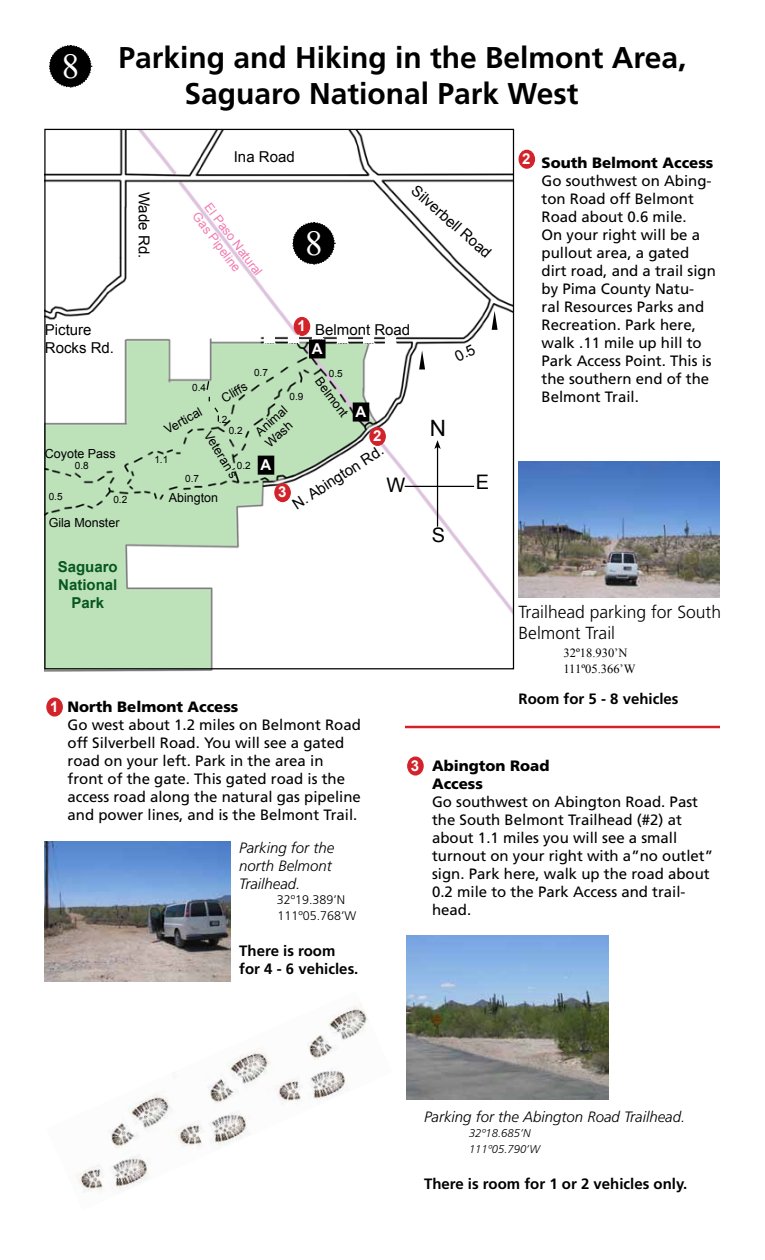
<style>
.page{position:relative;width:765px;height:1260px;background:#fff}
.page>*{position:absolute;margin:0;border:0;box-sizing:border-box;transform-origin:0 0}
.t1{font:35px "Times New Roman";color:#fff}
.t2{font:700 30px/36px "Frutiger LT Std";color:#000}
.t3{font:22.5px "Arial";color:#000}
.t4{font:20px "Arial";color:#000}
.t5{font:300 17.5px/21px "Frutiger LT Std";color:#000}
.t6{font:15px/18px "Frutiger LT Std";color:#000}
.t7{font:700 15px/18px "Frutiger LT Std";color:#000}
.t8{font:italic 300 15px/18px "Frutiger LT Std";color:#000}
.t9{font:15px/18px "Arial";color:#000}
.t10{font:700 15px/18px "Arial";color:#07571e;text-align:center}
.t11{font:900 15px/18px "Frutiger LT Std";color:#000}
.t12{font:700 15px "Arial";color:#fff}
.t13{font:12.5px/15px "Arial";color:#000}
.t14{font:12.5px/15px "Arial";color:#f17db1}
.t15{font:300 12.5px/15.5px "Frutiger LT Std";color:#000}
.t16{font:12.5px/15.5px "Times New Roman";color:#000}
.t17{font:italic 300 11.25px/15.5px "Frutiger LT Std";color:#000}
.t18{font:10px "Arial";color:#000}
.s1{font-weight:900}
.s2{font-family:"Arial";font-weight:700;color:#fff}
</style>
<div class="page">
<img style="left:45px;top:131px;width:468px;height:541px">
<div style="left:294px;top:317px;width:16px;height:18px;background:#d2232a;border-radius:50%"></div>
<div style="left:294px;top:317px;width:16px;height:19px;border:1px solid #d2232a;border-radius:50%"></div>
<div style="left:370px;top:427px;width:15px;height:18px;background:#d2232a;border-radius:50%"></div>
<div style="left:369px;top:427px;width:17px;height:19px;border:1px solid #d2232a;border-radius:50%"></div>
<div style="left:275px;top:484px;width:15px;height:18px;background:#d2232a;border-radius:50%"></div>
<div style="left:274px;top:483px;width:17px;height:19px;border:1px solid #d2232a;border-radius:50%"></div>
<div style="left:310px;top:340px;width:15px;height:18px;background:#000"></div>
<div style="left:309px;top:339px;width:17px;height:19px;border:1px solid #000"></div>
<div style="left:353px;top:403px;width:16px;height:18px;background:#000"></div>
<div style="left:353px;top:402px;width:16px;height:20px;border:1px solid #000"></div>
<div style="left:258px;top:456px;width:16px;height:18px;background:#000"></div>
<div style="left:258px;top:456px;width:16px;height:19px;border:1px solid #000"></div>
<svg style="left:206px;top:380px;width:4px;height:11px"></svg>
<svg style="left:209px;top:397px;width:10px;height:25px"></svg>
<div style="left:47px;top:698px;width:15px;height:18px;background:#d2232a;border-radius:50%"></div>
<div style="left:46px;top:697px;width:17px;height:20px;border:1px solid #d2232a;border-radius:50%"></div>
<img style="left:44px;top:842px;width:186px;height:139px">
<div style="left:519px;top:150px;width:15px;height:18px;background:#d2232a;border-radius:50%"></div>
<div style="left:519px;top:150px;width:16px;height:19px;border:1px solid #d2232a;border-radius:50%"></div>
<img style="left:519px;top:461px;width:201px;height:137px">
<div style="left:408px;top:757px;width:15px;height:18px;background:#d2232a;border-radius:50%"></div>
<div style="left:407px;top:756px;width:17px;height:20px;border:1px solid #d2232a;border-radius:50%"></div>
<svg style="left:292px;top:221px;width:44px;height:44px"></svg>
<img style="left:407px;top:936px;width:201px;height:163px">
<hr style="left:437px;top:447px;width:1px;height:80px;background:#000">
<svg style="left:434px;top:440px;width:7px;height:9px"></svg>
<hr style="left:405px;top:486px;width:69px;height:1px;background:#000">
<svg style="left:49px;top:45px;width:43px;height:43px"></svg>
<svg style="left:492px;top:311px;width:6px;height:19px"></svg>
<svg style="left:419px;top:350px;width:6px;height:19px"></svg>
<svg style="left:312px;top:336px;width:12px;height:3px"></svg>
<svg style="left:287px;top:335px;width:12px;height:9px"></svg>
<svg style="left:336px;top:335px;width:12px;height:9px"></svg>
<svg style="left:363px;top:335px;width:12px;height:9px"></svg>
<svg style="left:385px;top:336px;width:12px;height:8px"></svg>
<hr style="left:405px;top:726px;width:315px;height:2px;background:#d2232a">
<svg style="left:263px;top:335px;width:12px;height:9px"></svg>
<img style="left:76px;top:1004px;width:293px;height:189px">
<svg style="left:454px;top:343px;width:22px;height:19px"></svg>
<h1 class="t1" style="left:62px;top:43px;width:19px">8</h1>
<h2 class="t2" style="left:185px;top:39px;width:503px;text-indent:-66px">Parking and Hiking in the Belmont Area,<br>Saguaro National Park West</h2>
<p class="t9" style="left:153px;top:192px;width:68px;rotate:90deg">Wade Rd.</p>
<p class="t9" style="left:45px;top:321px;width:71px">Picture<br>Rocks Rd.</p>
<p class="t9" style="left:234px;top:148px;width:62px">Ina Road</p>
<p class="t14" style="left:213px;top:200px;width:88px;rotate:53deg">El Paso Natural<br>Gas Pipeline</p>
<h1 class="t1" style="left:305px;top:220px;width:19px">8</h1>
<p class="t9" style="left:419px;top:182px;width:102px;rotate:41deg">Silverbell Road</p>
<p class="t12" style="left:297px;top:316px;width:10px">1</p>
<p class="t9" style="left:315px;top:321px;width:97px">Belmont Road</p>
<p class="t12" style="left:312px;top:339px;width:12px">A</p>
<p class="t18" style="left:254px;top:366px;width:15px">0.7</p>
<p class="t18" style="left:329px;top:367px;width:15px">0.5</p>
<p class="t13" style="left:324px;top:374px;width:47px;rotate:53deg">Belmont</p>
<p class="t13" style="left:219px;top:392px;width:29px;rotate:-29deg">Cliffs</p>
<p class="t18" style="left:192px;top:381px;width:15px">0.4</p>
<p class="t18" style="left:290px;top:390px;width:15px">0.9</p>
<p class="t13" style="left:252px;top:428px;width:40px;rotate:-42deg">Animal<br>Wash</p>
<p class="t12" style="left:356px;top:402px;width:12px">A</p>
<p class="t13" style="left:162px;top:424px;width:42px;rotate:-29deg">Vertical</p>
<p class="t18" style="left:219px;top:413px;width:10px">.2</p>
<h3 class="t3" style="left:430px;top:413px;width:18px">N</h3>
<p class="t18" style="left:229px;top:424px;width:15px">0.2</p>
<p class="t13" style="left:214px;top:429px;width:53px;rotate:58deg">Veteran’s</p>
<p class="t12" style="left:373px;top:426px;width:10px">2</p>
<p class="t9" style="left:289px;top:498px;width:107px;rotate:-33deg">N. Abington Rd.</p>
<p class="t13" style="left:45px;top:447px;width:72px">Coyote Pass</p>
<p class="t18" style="left:154px;top:453px;width:15px">1.1</p>
<p class="t12" style="left:261px;top:455px;width:12px">A</p>
<p class="t18" style="left:75px;top:459px;width:15px">0.8</p>
<p class="t18" style="left:237px;top:459px;width:15px">0.2</p>
<p class="t18" style="left:185px;top:472px;width:15px">0.7</p>
<h3 class="t4" style="left:387px;top:472px;width:20px">W</h3>
<h3 class="t4" style="left:476px;top:469px;width:15px">E</h3>
<p class="t12" style="left:278px;top:482px;width:10px">3</p>
<p class="t18" style="left:49px;top:490px;width:15px">0.5</p>
<p class="t18" style="left:113px;top:493px;width:15px">0.2</p>
<p class="t13" style="left:169px;top:490px;width:51px">Abington</p>
<p class="t13" style="left:49px;top:515px;width:72px">Gila Monster</p>
<h3 class="t4" style="left:432px;top:522px;width:15px">S</h3>
<p class="t6" style="left:542px;top:154px;width:176px;text-indent:-19px"><sup>2</sup> <span class="s1">South Belmont Access<br></span>Go southwest on Abing&shy;ton Road off Belmont<br>Road about 0.6 mile.<br>On your right will be a pullout area, a gated dirt road, and a trail sign by Pima County Natu&shy;ral Resources Parks and<br>Recreation. Park here, walk .11 mile up hill to<br>Park Access Point. This is the southern end of the<br>Belmont Trail.</p>
<p class="t10" style="left:58px;top:558px;width:62px">Saguaro<br>National<br>Park</p>
<p class="t6" style="left:68px;top:698px;width:295px;text-indent:-18px"><span class="s2">1</span> <span class="s1">North Belmont Access<br></span>Go west about 1.2 miles on Belmont Road off Silverbell Road. You will see a gated road on your left. Park in the area in front of the gate. This gated road is the access road along the natural gas pipeline and power lines, and is the Belmont Trail.</p>
<p class="t8" style="left:239px;top:839px;width:97px">Parking for the north Belmont<br>Trailhead.</p>
<p class="t15" style="left:277px;top:893px;width:81px">32º19.389’N<br>111º05.768’W</p>
<p class="t7" style="left:239px;top:942px;width:121px">There is room for 4 - 6 vehicles.</p>
<p class="t5" style="left:519px;top:602px;width:204px">Trailhead parking for South<br>Belmont Trail</p>
<p class="t16" style="left:564px;top:645px;width:74px">32º18.930’N<br>111º05.366’W</p>
<p class="t7" style="left:519px;top:690px;width:162px">Room for 5 - 8 vehicles</p>
<p class="t12" style="left:411px;top:756px;width:10px">3</p>
<p class="t11" style="left:432px;top:757px;width:119px">Abington Road<br>Access</p>
<p class="t6" style="left:432px;top:793px;width:282px">Go southwest on Abington Road. Past the South Belmont Trailhead (#2) at about 1.1 miles you will see a small turnout on your right with a”no outlet” sign. Park here, walk up the road about<br>0.2 mile to the Park Access and trail&shy;head.</p>
<p class="t8" style="left:424px;top:1108px;width:263px">Parking for the Abington Road Trailhead.</p>
<p class="t17" style="left:469px;top:1126px;width:72px">32º18.685’N<br>111º05.790’W</p>
<p class="t7" style="left:424px;top:1175px;width:265px">There is room for 1 or 2 vehicles only.</p>
</div>
